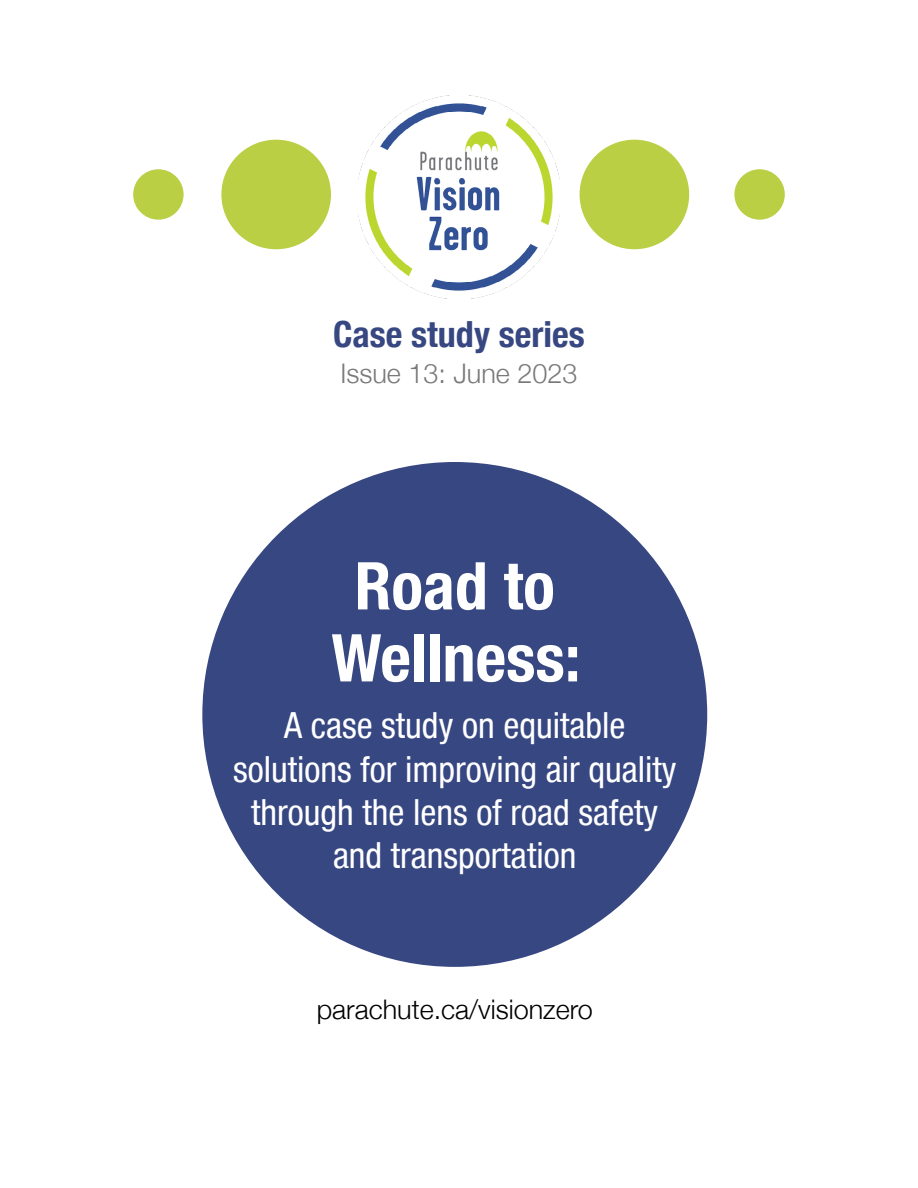
<style>
.page{position:relative;width:918px;height:1188px;background:#fff}
.page>*{position:absolute;margin:0;border:0;box-sizing:border-box;transform-origin:0 0}
.t1{font:700 condensed 66px/72px "Helvetica Neue";color:#fff;text-align:center}
.t2{font:condensed 36px/43.2px "Helvetica Neue Condensed";color:#fff;text-align:center}
.t3{font:700 condensed 36px "Helvetica Neue";color:#374781}
.t4{font:300 27px "Helvetica Neue";color:#000}
.t5{font:300 27px "Helvetica Neue";color:#797979}
</style>
<div class="page">
<img style="left:358px;top:95px;width:202px;height:203px">
<div style="left:221px;top:140px;width:110px;height:109px;background:#bacf43;border-radius:50%"></div>
<div style="left:580px;top:140px;width:109px;height:109px;background:#bacf43;border-radius:50%"></div>
<div style="left:133px;top:169px;width:51px;height:51px;background:#bacf43;border-radius:50%"></div>
<div style="left:734px;top:169px;width:51px;height:51px;background:#bacf43;border-radius:50%"></div>
<div style="left:202px;top:462px;width:505px;height:505px;background:#374781;border-radius:50%"></div>
<p class="t3" style="left:333px;top:305px;width:253px">Case study series</p>
<p class="t5" style="left:340px;top:352px;width:239px">Issue 13: June 2023</p>
<h1 class="t1" style="left:331px;top:545px;width:251px">Road to<br>Wellness:</h1>
<h1 class="t2" style="left:233px;top:704px;width:445px">A case study on equitable solutions for improving air quality through the lens of road safety and transportation</h1>
<p class="t4" style="left:317px;top:988px;width:278px">parachute.ca/visionzero</p>
</div>
